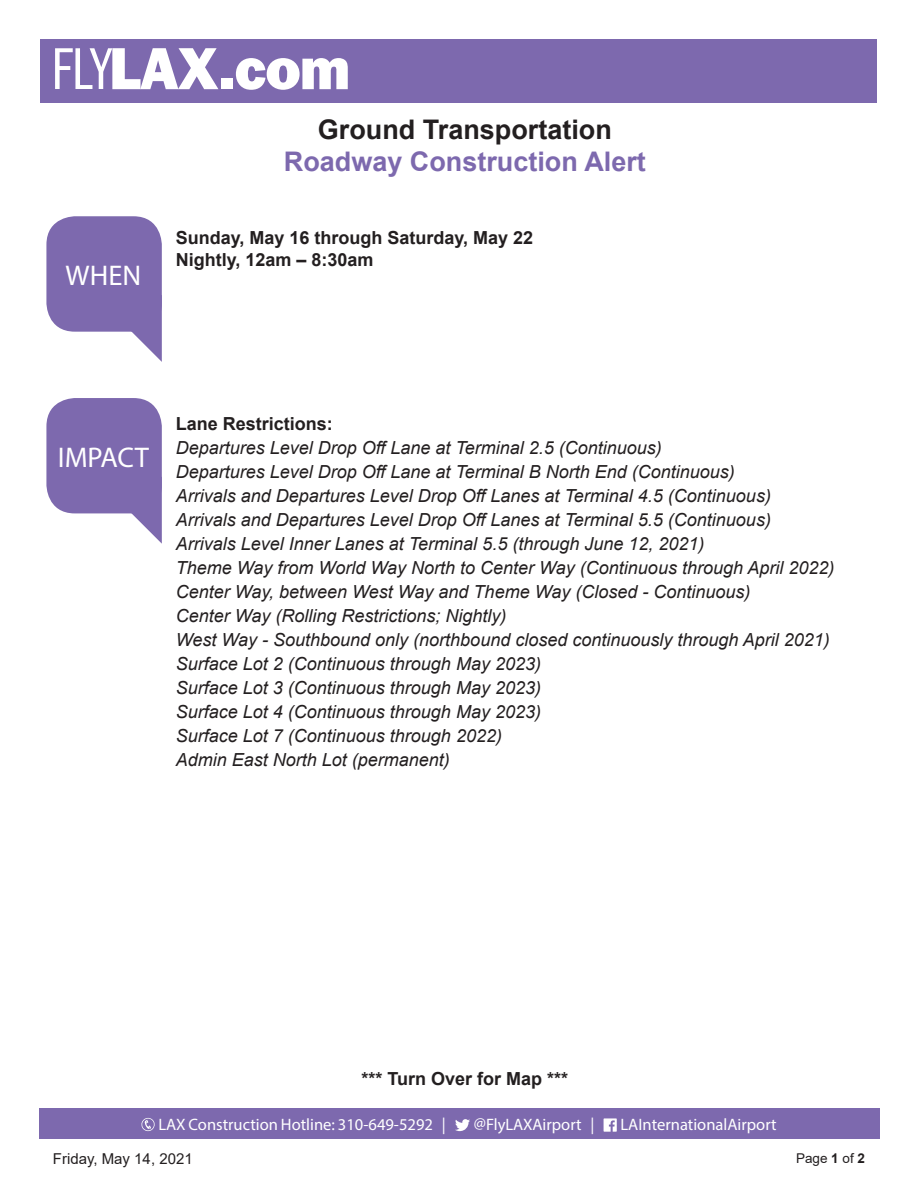
<style>
.page{position:relative;width:918px;height:1188px;background:#fff}
.page>*{position:absolute;margin:0;border:0;box-sizing:border-box;transform-origin:0 0}
.t1{font:28.5px "Myriad Pro";color:#fff}
.t2{font:700 27px "Arial";color:#7d69ae}
.t3{font:700 27px "Arial";color:#231f20}
.t4{font:italic 18px/24px "Arial";color:#231f20}
.t5{font:700 18px/21.6px "Arial";color:#231f20}
.t6{font:16.5px "Myriad Pro";color:#fff}
.t7{font:15px "Arial";color:#231f20}
.t8{font:13.5px "Arial";color:#231f20}
.s1{font-weight:700}
</style>
<div class="page">
<div style="left:40px;top:39px;width:838px;height:63px;background:#7d69ae"></div>
<svg style="left:132px;top:309px;width:30px;height:53px"></svg>
<div style="left:46px;top:216px;width:116px;height:116px;background:#7d69ae;border-radius:28px"></div>
<svg style="left:119px;top:490px;width:43px;height:54px"></svg>
<div style="left:46px;top:398px;width:116px;height:115px;background:#7d69ae;border-radius:28px"></div>
<div style="left:39px;top:1109px;width:840px;height:30px;background:#7d69ae"></div>
<svg style="left:141px;top:1118px;width:14px;height:13px"></svg>
<svg style="left:455px;top:1119px;width:15px;height:12px"></svg>
<svg style="left:604px;top:1118px;width:13px;height:14px"></svg>
<svg style="left:55px;top:48px;width:163px;height:41px"></svg>
<div style="left:221px;top:78px;width:11px;height:11px;background:#fff"></div>
<svg style="left:236px;top:58px;width:112px;height:32px"></svg>
<h1 class="t1" style="left:66px;top:258px;width:77px">WHEN</h1>
<h2 class="t3" style="left:318px;top:111px;width:296px">Ground Transportation</h2>
<h2 class="t2" style="left:284px;top:143px;width:364px">Roadway Construction Alert</h2>
<p class="t5" style="left:176px;top:227px;width:359px">Sunday, May 16 through Saturday, May 22<br>Nightly, 12am – 8:30am</p>
<h1 class="t1" style="left:58px;top:440px;width:93px">IMPACT</h1>
<p class="t5" style="left:176px;top:413px;width:159px">Lane Restrictions:</p>
<p class="t4" style="left:176px;top:436px;width:660px">Departures Level Drop Off Lane at Terminal 2.5 (Continuous)<br>Departures Level Drop Off Lane at Terminal B North End (Continuous)<br>Arrivals and Departures Level Drop Off Lanes at Terminal 4.5 (Continuous)<br>Arrivals and Departures Level Drop Off Lanes at Terminal 5.5 (Continuous)<br>Arrivals Level Inner Lanes at Terminal 5.5 (through June 12, 2021)<br>Theme Way from World Way North to Center Way (Continuous through April 2022)<br>Center Way, between West Way and Theme Way (Closed - Continuous)<br>Center Way (Rolling Restrictions; Nightly)<br>West Way - Southbound only (northbound closed continuously through April 2021)<br>Surface Lot 2 (Continuous through May 2023)<br>Surface Lot 3 (Continuous through May 2023)<br>Surface Lot 4 (Continuous through May 2023)<br>Surface Lot 7 (Continuous through 2022)<br>Admin East North Lot (permanent)</p>
<p class="t5" style="left:362px;top:1069px;width:208px">*** Turn Over for Map ***</p>
<p class="t6" style="left:158px;top:1114px;width:289px">LAX Construction Hotline: 310-649-5292 |</p>
<p class="t6" style="left:474px;top:1114px;width:122px">@FlyLAXAirport |</p>
<p class="t6" style="left:620px;top:1114px;width:158px">LAInternationalAirport</p>
<p class="t7" style="left:53px;top:1149px;width:141px">Friday, May 14, 2021</p>
<p class="t8" style="left:796px;top:1149px;width:71px">Page <span class="s1">1</span> of <span class="s1">2</span></p>
</div>
